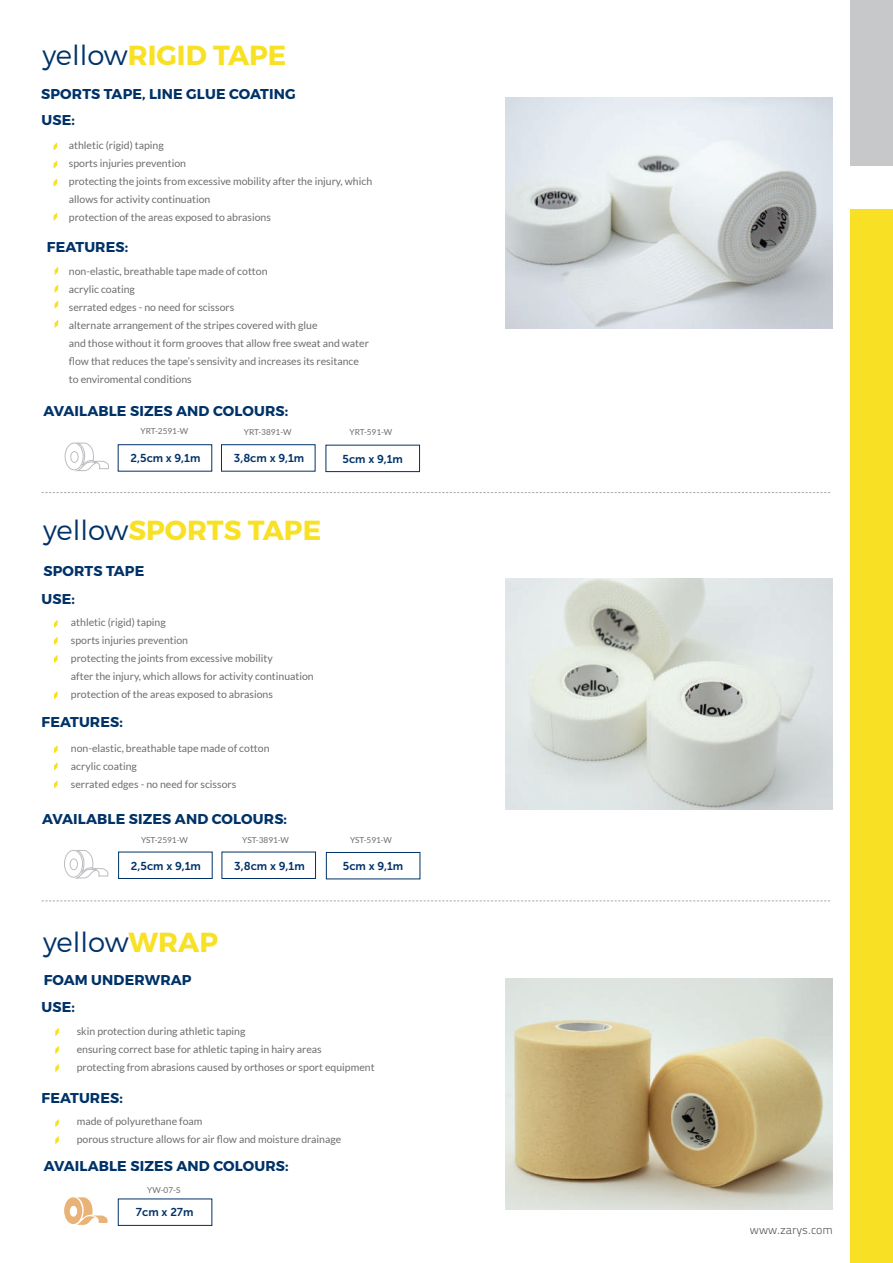
<style>
.page{position:relative;width:893px;height:1263px;background:#fff}
.page>*{position:absolute;margin:0;border:0;box-sizing:border-box;transform-origin:0 0}
.t1{font:700 27.6px "Montserrat";color:#f8e125}
.t2{font:300 27.6px "Montserrat";color:#003268}
.t3{font:700 14.25px "Montserrat";letter-spacing:.01em;color:#003268}
.t4{font:300 12px "Titillium Text 22 L";color:#57585a}
.t5{font:11.4px "Museo Sans 700";color:#003268}
.t6{font:10.5px/18px "Lato";color:#6c6d70}
.t7{font:8.25px "Lato";color:#6c6d70}
.s1{font-weight:300;color:#003268}
.s2{font-weight:700;color:#f8e125}
</style>
<div class="page">
<div style="left:850px;top:0;width:43px;height:166px;background:#c7c8ca"></div>
<svg style="left:54px;top:620px;width:4px;height:8px"></svg>
<svg style="left:54px;top:637px;width:4px;height:8px"></svg>
<svg style="left:54px;top:655px;width:4px;height:8px"></svg>
<svg style="left:54px;top:691px;width:4px;height:8px"></svg>
<svg style="left:54px;top:762px;width:4px;height:8px"></svg>
<svg style="left:54px;top:780px;width:4px;height:8px"></svg>
<svg style="left:54px;top:745px;width:4px;height:8px"></svg>
<svg style="left:54px;top:143px;width:3px;height:7px"></svg>
<svg style="left:54px;top:161px;width:3px;height:7px"></svg>
<svg style="left:55px;top:267px;width:3px;height:8px"></svg>
<svg style="left:55px;top:285px;width:3px;height:8px"></svg>
<svg style="left:54px;top:213px;width:3px;height:7px"></svg>
<svg style="left:55px;top:301px;width:3px;height:7px"></svg>
<svg style="left:55px;top:320px;width:3px;height:8px"></svg>
<svg style="left:64px;top:443px;width:45px;height:28px"></svg>
<div style="left:118px;top:444px;width:94px;height:27px;border:1px solid #003268"></div>
<div style="left:221px;top:444px;width:94px;height:27px;border:1px solid #003268"></div>
<div style="left:326px;top:445px;width:94px;height:27px;border:1px solid #003268"></div>
<svg style="left:54px;top:179px;width:3px;height:7px"></svg>
<svg style="left:64px;top:850px;width:45px;height:28px"></svg>
<div style="left:118px;top:852px;width:95px;height:27px;border:1px solid #003268"></div>
<div style="left:222px;top:852px;width:94px;height:27px;border:1px solid #003268"></div>
<div style="left:326px;top:852px;width:94px;height:27px;border:1px solid #003268"></div>
<svg style="left:55px;top:1028px;width:4px;height:8px"></svg>
<svg style="left:55px;top:1046px;width:4px;height:8px"></svg>
<svg style="left:55px;top:1064px;width:4px;height:8px"></svg>
<svg style="left:55px;top:1119px;width:4px;height:8px"></svg>
<svg style="left:55px;top:1136px;width:4px;height:8px"></svg>
<svg style="left:64px;top:1197px;width:44px;height:28px"></svg>
<div style="left:118px;top:1198px;width:94px;height:28px;border:1px solid #003268"></div>
<svg style="left:42px;top:492px;width:788px;height:1px"></svg>
<img style="left:505px;top:98px;width:327px;height:231px">
<img style="left:505px;top:578px;width:327px;height:231px">
<img style="left:505px;top:979px;width:327px;height:231px">
<div style="left:850px;top:209px;width:43px;height:1054px;background:#f8e125"></div>
<svg style="left:42px;top:900px;width:788px;height:1px"></svg>
<h1 class="t1" style="left:43px;top:38px;width:245px"><span class="s1">yellow</span>RIGID TAPE</h1>
<h2 class="t3" style="left:41px;top:85px;width:256px">SPORTS TAPE, LINE GLUE COATING</h2>
<h2 class="t3" style="left:42px;top:111px;width:35px">USE:</h2>
<p class="t6" style="left:69px;top:136px;width:305px">athletic (rigid) taping<br>sports injuries prevention<br>protecting the joints from excessive mobility after the injury, which allows for activity continuation<br>protection of the areas exposed to abrasions</p>
<h2 class="t3" style="left:47px;top:238px;width:83px">FEATURES:</h2>
<p class="t6" style="left:69px;top:262px;width:302px">non-elastic, breathable tape made of cotton<br>acrylic coating<br>serrated edges - no need for scissors<br>alternate arrangement of the stripes covered with glue<br>and those without it form grooves that allow free sweat and water flow that reduces the tape’s sensivity and increases its resitance to enviromental conditions</p>
<h2 class="t3" style="left:43px;top:402px;width:246px">AVAILABLE SIZES AND COLOURS:</h2>
<p class="t5" style="left:131px;top:452px;width:71px">2,5cm x 9,1m</p>
<p class="t5" style="left:234px;top:452px;width:72px">3,8cm x 9,1m</p>
<p class="t5" style="left:342px;top:452px;width:62px">5cm x 9,1m</p>
<p class="t7" style="left:141px;top:427px;width:49px">YRT-2591-W</p>
<p class="t7" style="left:244px;top:427px;width:49px">YRT-3891-W</p>
<p class="t7" style="left:350px;top:427px;width:44px">YRT-591-W</p>
<h1 class="t1" style="left:43px;top:513px;width:280px"><span class="s1">yellow</span>SPORTS TAPE</h1>
<h2 class="t3" style="left:43px;top:562px;width:103px">SPORTS TAPE</h2>
<h2 class="t3" style="left:42px;top:590px;width:35px">USE:</h2>
<p class="t6" style="left:71px;top:613px;width:244px">athletic (rigid) taping<br>sports injuries prevention<br>protecting the joints from excessive mobility<br>after the injury, which allows for activity continuation protection of the areas exposed to abrasions</p>
<h2 class="t3" style="left:42px;top:713px;width:83px">FEATURES:</h2>
<p class="t6" style="left:71px;top:739px;width:200px">non-elastic, breathable tape made of cotton acrylic coating<br>serrated edges - no need for scissors</p>
<h2 class="t3" style="left:42px;top:810px;width:246px">AVAILABLE SIZES AND COLOURS:</h2>
<p class="t5" style="left:131px;top:859px;width:71px">2,5cm x 9,1m</p>
<p class="t5" style="left:234px;top:859px;width:72px">3,8cm x 9,1m</p>
<p class="t5" style="left:343px;top:860px;width:62px">5cm x 9,1m</p>
<p class="t7" style="left:141px;top:835px;width:48px">YST-2591-W</p>
<p class="t7" style="left:242px;top:835px;width:48px">YST-3891-W</p>
<p class="t7" style="left:350px;top:835px;width:44px">YST-591-W</p>
<h1 class="t2" style="left:43px;top:925px;width:176px">yellow<span class="s2">WRAP</span></h1>
<h2 class="t3" style="left:44px;top:971px;width:149px">FOAM UNDERWRAP</h2>
<h2 class="t3" style="left:42px;top:998px;width:35px">USE:</h2>
<p class="t6" style="left:77px;top:1022px;width:299px">skin protection during athletic taping<br>ensuring correct base for athletic taping in hairy areas<br>protecting from abrasions caused by orthoses or sport equipment</p>
<h2 class="t3" style="left:42px;top:1089px;width:83px">FEATURES:</h2>
<p class="t6" style="left:77px;top:1112px;width:266px">made of polyurethane foam<br>porous structure allows for air flow and moisture drainage</p>
<h2 class="t3" style="left:44px;top:1156px;width:246px">AVAILABLE SIZES AND COLOURS:</h2>
<p class="t5" style="left:136px;top:1205px;width:59px">7cm x 27m</p>
<p class="t7" style="left:147px;top:1185px;width:35px">YW-07-S</p>
<p class="t4" style="left:750px;top:1221px;width:85px">www.zarys.com</p>
</div>
